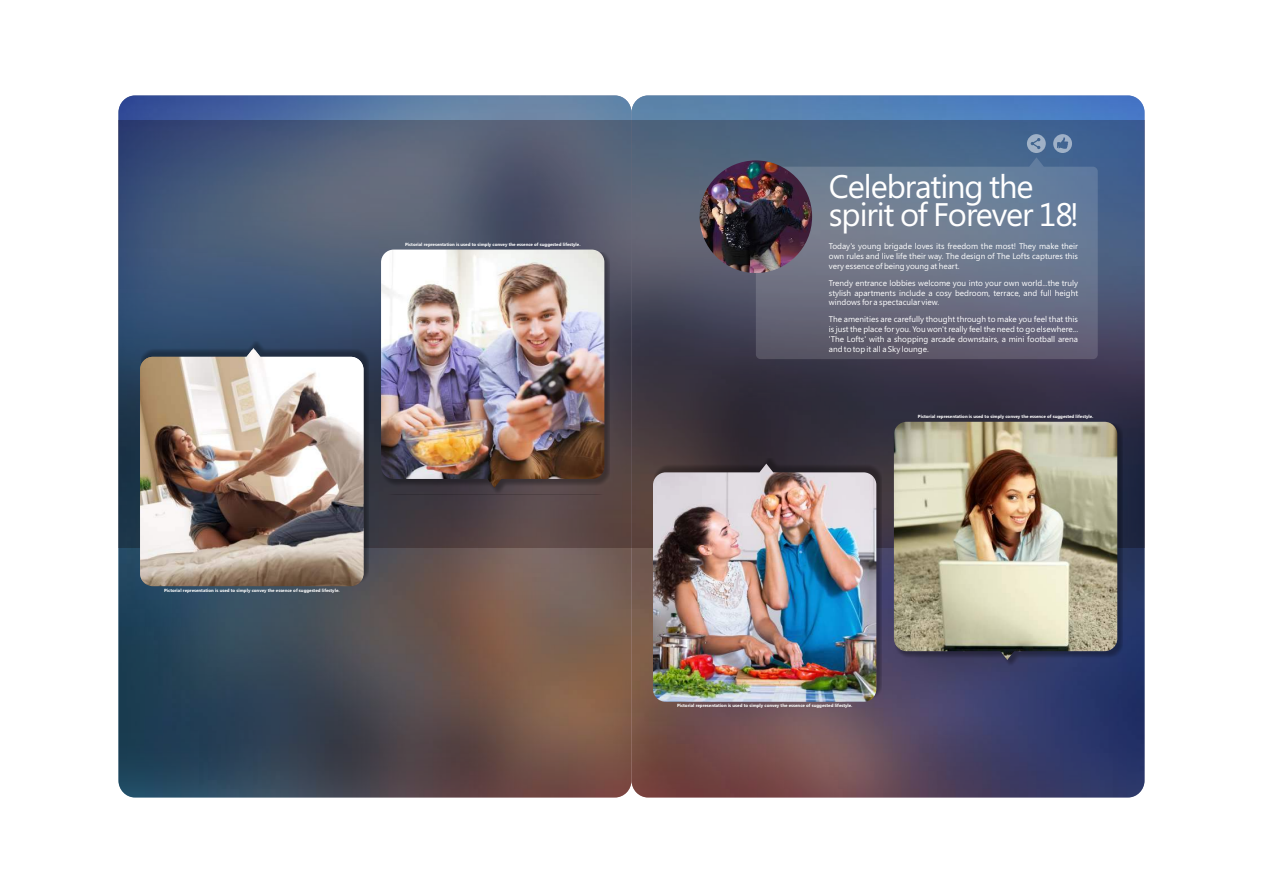
<style>
.page{position:relative;width:1263px;height:893px;background:#fff}
.page>*{position:absolute;margin:0;border:0;box-sizing:border-box;transform-origin:0 0}
.t1{font:32.62px/28.3px "Segoe UI";letter-spacing:-.035em;color:#fff}
.t2{font:8.25px/9.9px "Segoe UI";color:#fff;text-align:justify}
.t3{font:700 4.5px "Segoe UI";color:#fff}
</style>
<div class="page">
<img style="left:631px;top:95px;width:513px;height:702px">
<img style="left:118px;top:95px;width:513px;height:702px">
<div style="left:118px;top:120px;width:1026px;height:428px;background:#825957;opacity:.4"></div>
<div style="left:141px;top:341px;width:228px;height:243px;background:#383336;opacity:.39"></div>
<img style="left:140px;top:351px;width:223px;height:235px">
<div style="left:382px;top:252px;width:228px;height:242px;background:#383336;opacity:.39"></div>
<img style="left:381px;top:250px;width:223px;height:238px">
<div style="left:654px;top:458px;width:228px;height:242px;background:#383336;opacity:.39"></div>
<img style="left:653px;top:464px;width:223px;height:238px">
<div style="left:895px;top:423px;width:228px;height:243px;background:#383336;opacity:.39"></div>
<img style="left:894px;top:422px;width:223px;height:238px">
<svg style="left:756px;top:157px;width:342px;height:202px;background:#687187"></svg>
<img style="left:700px;top:160px;width:112px;height:113px;border-radius:50%">
<svg style="left:1027px;top:134px;width:19px;height:19px"></svg>
<svg style="left:1053px;top:134px;width:19px;height:19px"></svg>
<p class="t3" style="left:405px;top:243px;width:177px">Pictorial representation is used to simply convey the essence of suggested lifestyle.</p>
<p class="t3" style="left:164px;top:589px;width:177px">Pictorial representation is used to simply convey the essence of suggested lifestyle.</p>
<h1 class="t1" style="left:829px;top:176px;width:252px">Celebrating the spirit of Forever 18!</h1>
<p class="t2" style="left:829px;top:242px;width:251px">Today's young brigade loves its freedom the most! They make their own rules and live life their way. The design of The Lofts captures this very essence of being young at heart.</p>
<p class="t2" style="left:829px;top:279px;width:251px">Trendy entrance lobbies welcome you into your own world...the truly stylish apartments include a cosy bedroom, terrace, and full height windows for a spectacular view.</p>
<p class="t2" style="left:829px;top:315px;width:251px">The amenities are carefully thought through to make you feel that this is just the place for you. You won't really feel the need to go elsewhere... 'The Lofts' with a shopping arcade downstairs, a mini football arena and to top it all a Sky lounge.</p>
<p class="t3" style="left:918px;top:415px;width:177px">Pictorial representation is used to simply convey the essence of suggested lifestyle.</p>
<p class="t3" style="left:677px;top:704px;width:177px">Pictorial representation is used to simply convey the essence of suggested lifestyle.</p>
</div>
